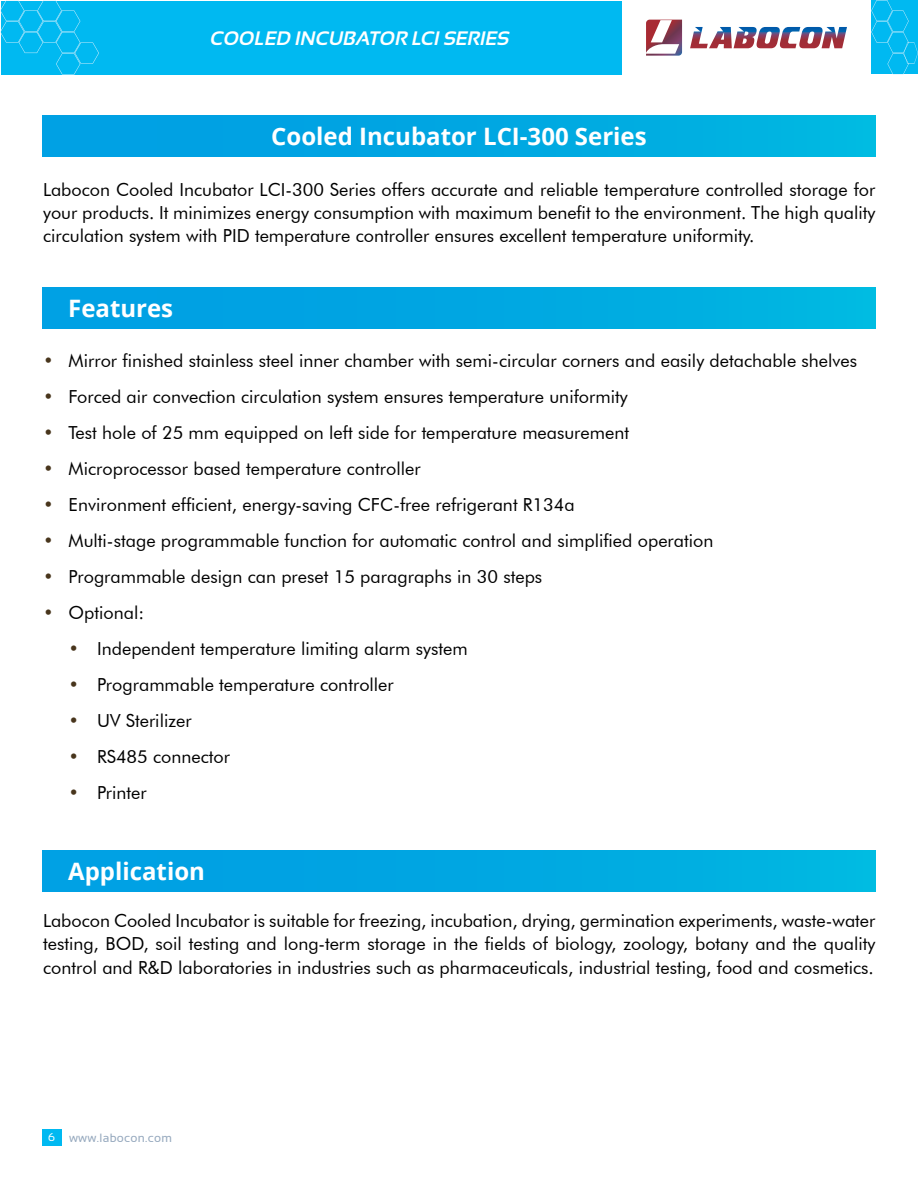
<style>
.page{position:relative;width:918px;height:1188px;background:#fff}
.page>*{position:absolute;margin:0;border:0;box-sizing:border-box;transform-origin:0 0}
.t1{font:700 24px "Open Sans";color:#fff}
.t2{font:italic 700 19.5px "Sansation";color:#fff}
.t3{font:18px/23.2px "Futura BT";color:#000;text-align:justify}
.t4{font:12px "Sansation";letter-spacing:.025em;color:#96a9be}
.s1{color:#48351c}
.s2{font-size:11.25px;color:#fff}
</style>
<div class="page">
<div style="left:1px;top:1px;width:620px;height:74px;background:#00b9f1"></div>
<svg style="left:0;top:0;width:99px;height:75px"></svg>
<svg style="left:871px;top:0;width:47px;height:75px;background:#0cbcf1"></svg>
<svg style="left:690px;top:27px;width:157px;height:21px"></svg>
<svg style="left:646px;top:20px;width:36px;height:36px"></svg>
<div style="left:42px;top:1129px;width:19px;height:16px;background:#00b9f1"></div>
<div style="left:43px;top:116px;width:832px;height:41px;background:linear-gradient(to right,#009ce4,#00b5e1)"></div>
<div style="left:43px;top:288px;width:832px;height:40px;background:linear-gradient(to right,#009ce4,#00b5e1)"></div>
<div style="left:43px;top:850px;width:832px;height:41px;background:linear-gradient(to right,#009ce4,#00b5e1)"></div>
<p class="t2" style="left:211px;top:27px;width:301px">COOLED INCUBATOR LCI SERIES</p>
<h1 class="t1" style="left:271px;top:120px;width:377px">Cooled Incubator LCI-300 Series</h1>
<p class="t3" style="left:43px;top:178px;width:834px">Labocon Cooled Incubator LCI-300 Series offers accurate and reliable temperature controlled storage for your products. It minimizes energy consumption with maximum benefit to the environment. The high quality circulation system with PID temperature controller ensures excellent temperature uniformity.</p>
<h1 class="t1" style="left:68px;top:292px;width:107px">Features</h1>
<p class="t3" style="left:43px;top:349px;width:816px"><span class="s1">•</span> Mirror finished stainless steel inner chamber with semi-circular corners and easily detachable shelves</p>
<p class="t3" style="left:43px;top:385px;width:586px"><span class="s1">•</span> Forced air convection circulation system ensures temperature uniformity</p>
<p class="t3" style="left:43px;top:421px;width:587px"><span class="s1">•</span> Test hole of 25 mm equipped on left side for temperature measurement</p>
<p class="t3" style="left:43px;top:457px;width:379px"><span class="s1">•</span> Microprocessor based temperature controller</p>
<p class="t3" style="left:43px;top:493px;width:533px"><span class="s1">•</span> Environment efficient, energy-saving CFC-free refrigerant R134a</p>
<p class="t3" style="left:43px;top:529px;width:672px"><span class="s1">•</span> Multi-stage programmable function for automatic control and simplified operation</p>
<p class="t3" style="left:43px;top:565px;width:501px"><span class="s1">•</span> Programmable design can preset 15 paragraphs in 30 steps</p>
<p class="t3" style="left:43px;top:601px;width:103px"><span class="s1">•</span> Optional:</p>
<p class="t3" style="left:69px;top:637px;width:400px"><span class="s1">•</span> Independent temperature limiting alarm system</p>
<p class="t3" style="left:69px;top:673px;width:327px"><span class="s1">•</span> Programmable temperature controller</p>
<p class="t3" style="left:69px;top:709px;width:125px"><span class="s1">•</span> UV Sterilizer</p>
<p class="t3" style="left:69px;top:745px;width:163px"><span class="s1">•</span> RS485 connector</p>
<p class="t3" style="left:69px;top:781px;width:80px"><span class="s1">•</span> Printer</p>
<h1 class="t1" style="left:68px;top:854px;width:138px">Application</h1>
<p class="t3" style="left:43px;top:909px;width:834px">Labocon Cooled Incubator is suitable for freezing, incubation, drying, germination experiments, waste-water testing, BOD, soil testing and long-term storage in the fields of biology, zoology, botany and the quality control and R&amp;D laboratories in industries such as pharmaceuticals, industrial testing, food and cosmetics.</p>
<p class="t4" style="left:48px;top:1131px;width:125px"><span class="s2">6</span> www.labocon.com</p>
</div>
